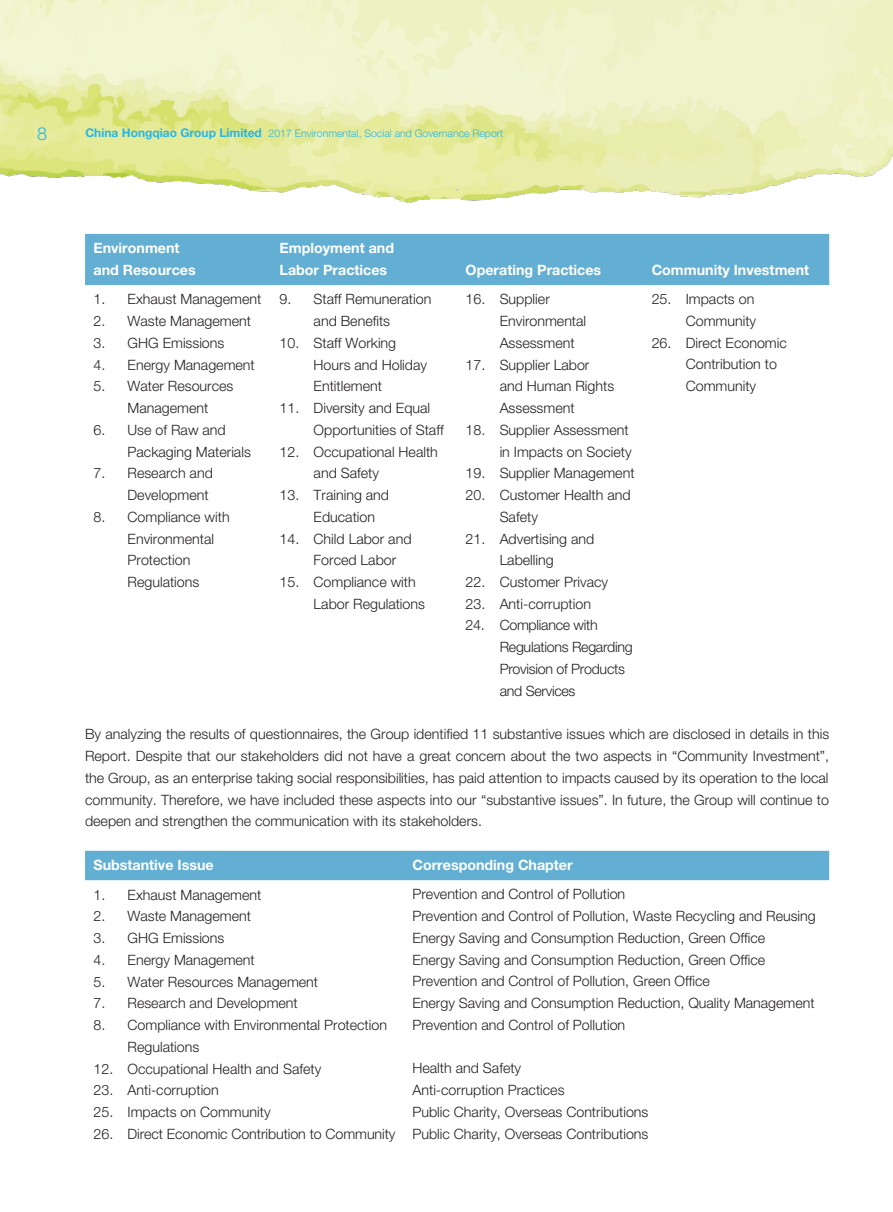
<style>
.page{position:relative;width:893px;height:1212px;background:#fff}
.page>*{position:absolute;margin:0;border:0;box-sizing:border-box;transform-origin:0 0}
.t1{font:300 18px "Helvetica Neue LT Std";color:#26b6ea}
.t2{font:300 14.25px/21.8px "Helvetica Neue LT Std";color:#231f20}
.t3{font:700 14.25px/21.8px "Helvetica Neue LT Std";color:#fff}
.t4{font:300 14.25px/21.8px "Helvetica Neue LT Std";letter-spacing:-.02em;color:#231f20}
.t5{font:300 10.5px "Helvetica Neue LT Std";color:#26b6ea}
.s1{font-weight:700;font-size:12px}
</style>
<div class="page">
<img style="left:0;top:0;width:893px;height:203px">
<div style="left:85px;top:234px;width:744px;height:51px;background:#62afd3"></div>
<div style="left:85px;top:851px;width:744px;height:29px;background:#62afd3"></div>
<p class="t1" style="left:37px;top:122px;width:12px">8</p>
<p class="t5" style="left:85px;top:127px;width:419px"><span class="s1">China Hongqiao Group Limited</span> 2017 Environmental, Social and Governance Report</p>
<p class="t3" style="left:94px;top:237px;width:104px">Environment and Resources</p>
<p class="t3" style="left:280px;top:237px;width:116px">Employment and<br>Labor Practices</p>
<p class="t2" style="left:94px;top:288px;width:169px">1. Exhaust Management</p>
<p class="t2" style="left:94px;top:310px;width:159px">2. Waste Management</p>
<p class="t2" style="left:94px;top:332px;width:132px">3. GHG Emissions</p>
<p class="t2" style="left:94px;top:353px;width:163px">4. Energy Management</p>
<p class="t2" style="left:128px;top:375px;width:107px;text-indent:-34px">5. Water Resources<br>Management</p>
<p class="t2" style="left:128px;top:419px;width:125px;text-indent:-34px">6. Use of Raw and<br>Packaging Materials</p>
<p class="t2" style="left:94px;top:462px;width:121px;text-align:right">7. Research and<br>Development</p>
<p class="t2" style="left:128px;top:506px;width:104px;text-indent:-34px">8. Compliance with<br>Environmental<br>Protection<br>Regulations</p>
<p class="t2" style="left:280px;top:288px;width:153px;text-align:center">9. Staff Remuneration and Benefits</p>
<p class="t2" style="left:314px;top:332px;width:115px;text-indent:-34px">10. Staff Working<br>Hours and Holiday<br>Entitlement</p>
<p class="t2" style="left:314px;top:397px;width:132px;text-indent:-34px">11. Diversity and Equal<br>Opportunities of Staff</p>
<p class="t2" style="left:314px;top:440px;width:126px;text-indent:-34px">12. Occupational Health and Safety</p>
<p class="t2" style="left:314px;top:484px;width:77px;text-indent:-34px">13. Training and<br>Education</p>
<p class="t2" style="left:314px;top:527px;width:99px;text-indent:-34px">14. Child Labor and<br>Forced Labor</p>
<p class="t2" style="left:314px;top:571px;width:113px;text-indent:-34px">15. Compliance with<br>Labor Regulations</p>
<p class="t3" style="left:466px;top:259px;width:137px">Operating Practices</p>
<p class="t3" style="left:652px;top:259px;width:159px">Community Investment</p>
<p class="t2" style="left:500px;top:288px;width:88px;text-indent:-34px">16. Supplier<br>Environmental<br>Assessment</p>
<p class="t2" style="left:500px;top:353px;width:116px;text-indent:-34px">17. Supplier Labor and Human Rights<br>Assessment</p>
<p class="t2" style="left:466px;top:418px;width:167px;text-align:right">18. Supplier Assessment in Impacts on Society</p>
<p class="t2" style="left:466px;top:462px;width:170px">19. Supplier Management</p>
<p class="t2" style="left:500px;top:484px;width:132px;text-indent:-34px">20. Customer Health and<br>Safety</p>
<p class="t2" style="left:466px;top:527px;width:130px;text-align:center">21. Advertising and<br>Labelling</p>
<p class="t2" style="left:466px;top:571px;width:144px">22. Customer Privacy</p>
<p class="t2" style="left:466px;top:592px;width:127px">23. Anti-corruption</p>
<p class="t4" style="left:500px;top:614px;width:135px;text-indent:-34px">24. Compliance with<br>Regulations Regarding<br>Provision of Products and Services</p>
<p class="t2" style="left:652px;top:288px;width:106px;text-align:right">25. Impacts on<br>Community</p>
<p class="t2" style="left:686px;top:331px;width:103px;text-indent:-34px">26. Direct Economic<br>Contribution to<br>Community</p>
<p class="t2" style="left:85px;top:723px;width:746px;text-align:justify">By analyzing the results of questionnaires, the Group identified 11 substantive issues which are disclosed in details in this Report. Despite that our stakeholders did not have a great concern about the two aspects in “Community Investment”, the Group, as an enterprise taking social responsibilities, has paid attention to impacts caused by its operation to the local community. Therefore, we have included these aspects into our “substantive issues”. In future, the Group will continue to deepen and strengthen the communication with its stakeholders.</p>
<p class="t3" style="left:94px;top:854px;width:122px">Substantive Issue</p>
<p class="t3" style="left:412px;top:854px;width:162px">Corresponding Chapter</p>
<p class="t2" style="left:94px;top:883px;width:169px">1. Exhaust Management</p>
<p class="t2" style="left:94px;top:905px;width:159px">2. Waste Management</p>
<p class="t2" style="left:94px;top:927px;width:132px">3. GHG Emissions</p>
<p class="t2" style="left:94px;top:948px;width:163px">4. Energy Management</p>
<p class="t2" style="left:94px;top:970px;width:226px">5. Water Resources Management</p>
<p class="t2" style="left:94px;top:992px;width:206px">7. Research and Development</p>
<p class="t2" style="left:128px;top:1014px;width:261px;text-indent:-34px">8. Compliance with Environmental Protection<br>Regulations</p>
<p class="t2" style="left:94px;top:1057px;width:229px">12. Occupational Health and Safety</p>
<p class="t2" style="left:94px;top:1079px;width:127px">23. Anti-corruption</p>
<p class="t2" style="left:94px;top:1101px;width:179px">25. Impacts on Community</p>
<p class="t2" style="left:94px;top:1122px;width:303px">26. Direct Economic Contribution to Community</p>
<p class="t2" style="left:412px;top:883px;width:405px">Prevention and Control of Pollution<br>Prevention and Control of Pollution, Waste Recycling and Reusing Energy Saving and Consumption Reduction, Green Office<br>Energy Saving and Consumption Reduction, Green Office Prevention and Control of Pollution, Green Office<br>Energy Saving and Consumption Reduction, Quality Management Prevention and Control of Pollution</p>
<p class="t2" style="left:412px;top:1057px;width:237px">Health and Safety<br>Anti-corruption Practices<br>Public Charity, Overseas Contributions<br>Public Charity, Overseas Contributions</p>
</div>
